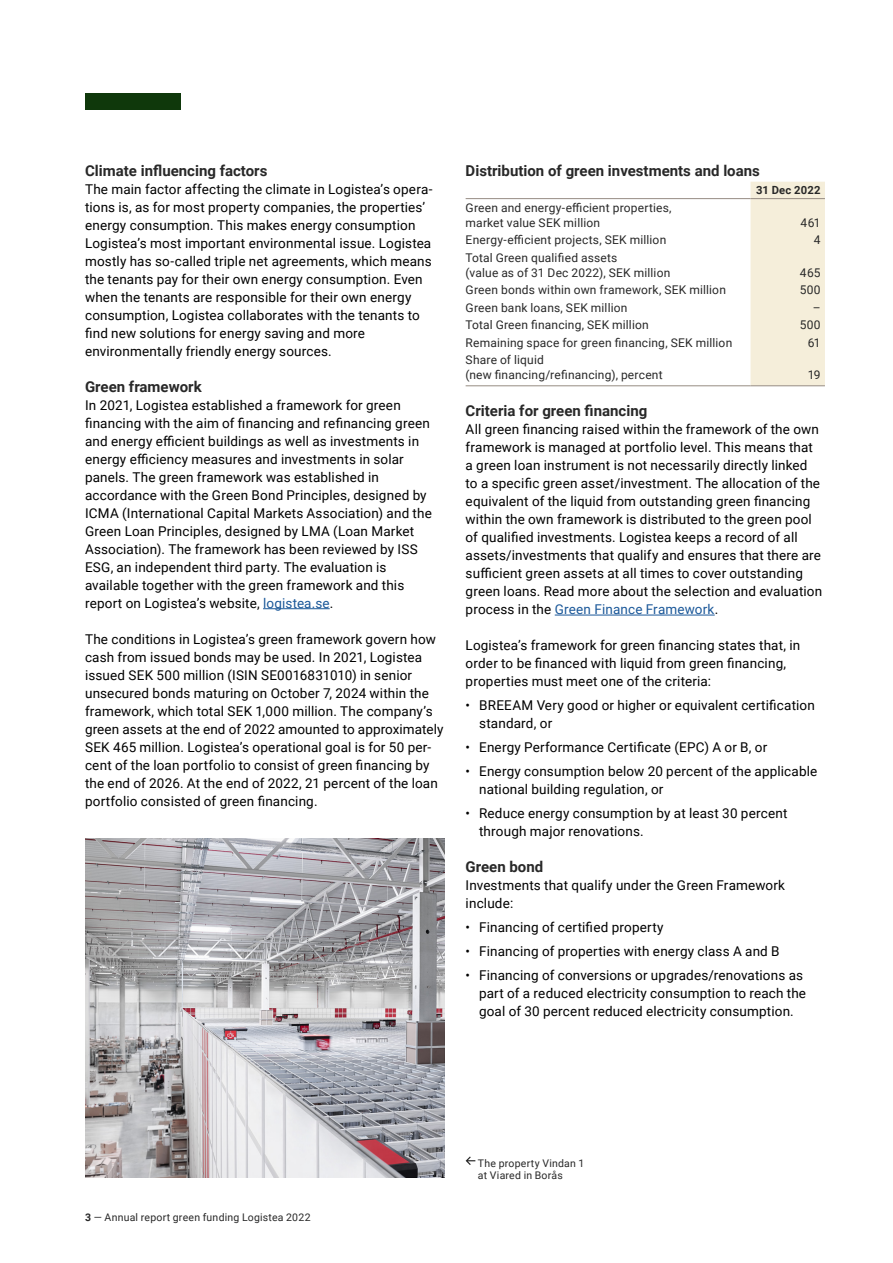
<style>
.page{position:relative;width:893px;height:1263px;background:#fff}
.page>*{position:absolute;margin:0;border:0;box-sizing:border-box;transform-origin:0 0}
.t1{font:700 15px "Roboto";color:#282828}
.t2{font:13.5px/18px "Roboto";letter-spacing:.01em;color:#000}
.t3{font:12px/15px "Roboto";letter-spacing:.015em;color:#282828}
.t4{font:700 11.25px "Roboto";letter-spacing:.02em;color:#282828}
.t5{font:10.5px/12px "Roboto";letter-spacing:.02em;color:#282828}
.s1{color:#1b5899}
.s2{font-weight:700}
</style>
<div class="page">
<hr style="left:263px;top:608px;width:67px;height:1px;background:#1b5899">
<div style="left:85px;top:94px;width:95px;height:16px;background:#0f380b"></div>
<img style="left:85px;top:839px;width:359px;height:339px">
<svg style="left:466px;top:1156px;width:9px;height:9px"></svg>
<hr style="left:555px;top:615px;width:160px;height:1px;background:#1b5899">
<div style="left:750px;top:182px;width:75px;height:204px;background:#f5eeda"></div>
<hr style="left:466px;top:198px;width:284px;height:1px;background:#968c83">
<hr style="left:750px;top:198px;width:75px;height:1px;background:#968c83">
<hr style="left:466px;top:386px;width:284px;height:1px;background:#968c83">
<hr style="left:750px;top:386px;width:75px;height:1px;background:#968c83">
<p class="t1" style="left:85px;top:160px;width:184px">Climate influencing factors</p>
<p class="t2" style="left:85px;top:179px;width:349px">The main factor affecting the climate in Logistea’s opera&shy;tions is, as for most property companies, the properties’ energy consumption. This makes energy consumption Logistea’s most important environmental issue. Logistea mostly has so-called triple net agreements, which means the tenants pay for their own energy consumption. Even when the tenants are responsible for their own energy consumption, Logistea collaborates with the tenants to find new solutions for energy saving and more environmentally friendly energy sources.</p>
<p class="t1" style="left:85px;top:376px;width:118px">Green framework</p>
<p class="t2" style="left:85px;top:395px;width:348px">In 2021, Logistea established a framework for green financing with the aim of financing and refinancing green and energy efficient buildings as well as investments in energy efficiency measures and investments in solar panels. The green framework was established in accordance with the Green Bond Principles, designed by ICMA (International Capital Markets Association) and the Green Loan Principles, designed by LMA (Loan Market Association). The framework has been reviewed by ISS ESG, an independent third party. The evaluation is available together with the green framework and this report on Logistea’s website, <span class="s1">logistea.se</span>.</p>
<p class="t2" style="left:85px;top:629px;width:360px">The conditions in Logistea’s green framework govern how cash from issued bonds may be used. In 2021, Logistea issued SEK 500 million (ISIN SE0016831010) in senior unsecured bonds maturing on October 7, 2024 within the framework, which total SEK 1,000 million. The company’s green assets at the end of 2022 amounted to approximately SEK 465 million. Logistea’s operational goal is for 50 per&shy;cent of the loan portfolio to consist of green financing by the end of 2026. At the end of 2022, 21 percent of the loan portfolio consisted of green financing.</p>
<p class="t1" style="left:466px;top:160px;width:296px">Distribution of green investments and loans</p>
<p class="t4" style="left:756px;top:182px;width:66px">31 Dec 2022</p>
<p class="t3" style="left:466px;top:200px;width:207px">Green and energy-efficient properties, market value SEK million</p>
<p class="t3" style="left:800px;top:215px;width:22px">461</p>
<p class="t3" style="left:466px;top:232px;width:202px">Energy-efficient projects, SEK million</p>
<p class="t3" style="left:814px;top:232px;width:8px">4</p>
<p class="t3" style="left:466px;top:250px;width:206px">Total Green qualified assets<br>(value as of 31 Dec 2022), SEK million</p>
<p class="t3" style="left:800px;top:265px;width:22px">465</p>
<p class="t3" style="left:466px;top:282px;width:262px">Green bonds within own framework, SEK million</p>
<p class="t3" style="left:800px;top:282px;width:22px">500</p>
<p class="t3" style="left:466px;top:300px;width:163px">Green bank loans, SEK million</p>
<p class="t3" style="left:813px;top:300px;width:9px">–</p>
<p class="t3" style="left:466px;top:317px;width:185px">Total Green financing, SEK million</p>
<p class="t3" style="left:800px;top:317px;width:22px">500</p>
<p class="t3" style="left:466px;top:335px;width:268px">Remaining space for green financing, SEK million</p>
<p class="t3" style="left:808px;top:335px;width:15px">61</p>
<p class="t3" style="left:466px;top:352px;width:199px">Share of liquid<br>(new financing/refinancing), percent</p>
<p class="t3" style="left:808px;top:367px;width:14px">19</p>
<p class="t1" style="left:466px;top:400px;width:183px">Criteria for green financing</p>
<p class="t2" style="left:466px;top:420px;width:358px">All green financing raised within the framework of the own framework is managed at portfolio level. This means that a green loan instrument is not necessarily directly linked to a specific green asset/investment. The allocation of the equivalent of the liquid from outstanding green financing within the own framework is distributed to the green pool of qualified investments. Logistea keeps a record of all assets/investments that qualify and ensures that there are sufficient green assets at all times to cover outstanding green loans. Read more about the selection and evaluation process in the <span class="s1">Green Finance Framework</span>.</p>
<p class="t2" style="left:466px;top:636px;width:336px">Logistea’s framework for green financing states that, in order to be financed with liquid from green financing, properties must meet one of the criteria:</p>
<p class="t2" style="left:479px;top:696px;width:337px;text-indent:-14px">• BREEAM Very good or higher or equivalent certification standard, or</p>
<p class="t2" style="left:466px;top:738px;width:303px">• Energy Performance Certificate (EPC) A or B, or</p>
<p class="t2" style="left:479px;top:762px;width:340px;text-indent:-14px">• Energy consumption below 20 percent of the applicable national building regulation, or</p>
<p class="t2" style="left:479px;top:804px;width:310px;text-indent:-14px">• Reduce energy consumption by at least 30 percent through major renovations.</p>
<p class="t1" style="left:466px;top:856px;width:79px">Green bond</p>
<p class="t2" style="left:466px;top:876px;width:321px">Investments that qualify under the Green Framework include:</p>
<p class="t2" style="left:466px;top:918px;width:199px">• Financing of certified property</p>
<p class="t2" style="left:466px;top:942px;width:315px">• Financing of properties with energy class A and B</p>
<p class="t2" style="left:479px;top:966px;width:328px;text-indent:-14px">• Financing of conversions or upgrades/renovations as part of a reduced electricity consumption to reach the goal of 30 percent reduced electricity consumption.</p>
<p class="t5" style="left:85px;top:1211px;width:227px"><span class="s2">3</span> — Annual report green funding Logistea 2022</p>
<p class="t5" style="left:478px;top:1156px;width:108px">The property Vindan 1 at Viared in Borås</p>
</div>
